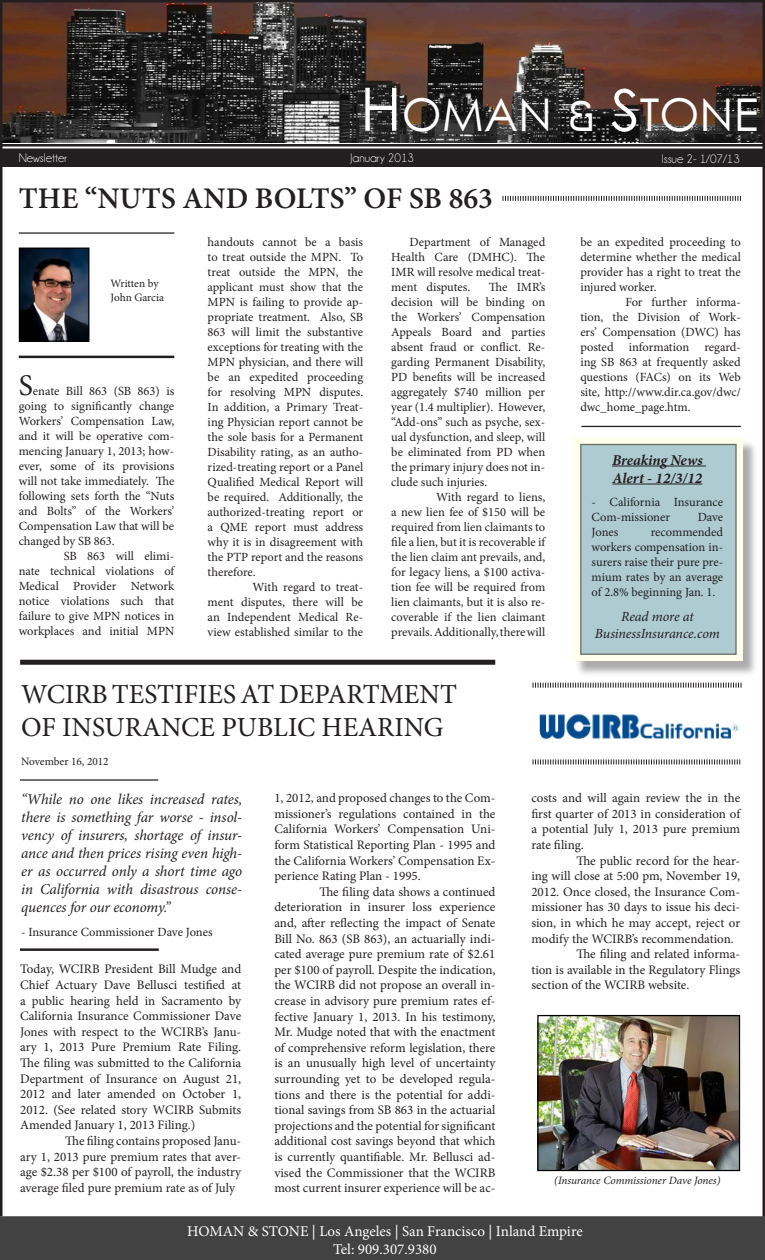
<style>
.page{position:relative;width:765px;height:1260px;background:#fff}
.page>*{position:absolute;margin:0;border:0;box-sizing:border-box;transform-origin:0 0}
.t1{font:45.25px "Levenim";color:#fff}
.t2{font:600 30px "Minion Pro";color:#231f20}
.t3{font:30px "Minion Pro";color:#231f20}
.t4{font:27.5px/33px "Minion Pro";color:#231f20}
.t5{font:italic 15px/18px "Minion Pro";letter-spacing:-.01em;color:#231f20;text-align:justify}
.t6{font:15px "Minion Pro";color:#fff}
.t7{font:italic 700 15px "Minion Pro";letter-spacing:-.005em;color:#231f20}
.t8{font:italic 14px "Minion Pro";letter-spacing:-.01em;color:#231f20}
.t9{font:13px/15.6px "Minion Pro";color:#231f20;text-align:justify}
.t10{font:12.5px/15px "Minion Pro";letter-spacing:-.005em;color:#231f20;text-align:justify}
.t11{font:12.5px "Champagne&Limousines";color:#fff}
.t12{font:11.25px "Minion Pro";letter-spacing:-.005em;color:#231f20}
.t13{font:italic 11.25px "Minion Pro";letter-spacing:-.01em;color:#231f20}
.s1{font-size:59.88px}
.s2{font-size:57.38px}
</style>
<div class="page">
<div style="left:0;top:144px;width:765px;height:3px;border:1px solid #231f20"></div>
<div style="left:1px;top:149px;width:762px;height:17px;background:#231f20"></div>
<div style="left:0;top:148px;width:764px;height:19px;border:1px solid #231f20"></div>
<div style="left:0;top:1215px;width:765px;height:45px;background:#434242"></div>
<img style="left:2px;top:2px;width:760px;height:140px">
<hr style="left:762px;top:0;width:3px;height:1217px;background:#231f20">
<hr style="left:0;top:0;width:765px;height:2px;background:#231f20">
<div style="left:575px;top:439px;width:183px;height:238px;background:#231f20;opacity:.75"></div>
<div style="left:573px;top:438px;width:170px;height:223px;background:#ffffeb"></div>
<svg style="left:533px;top:683px;width:209px;height:5px"></svg>
<hr style="left:0;top:0;width:2px;height:1216px;background:#231f20">
<img style="left:539px;top:714px;width:200px;height:25px">
<hr style="left:20px;top:779px;width:138px;height:2px;background:#231f20">
<hr style="left:20px;top:948px;width:139px;height:3px;background:#231f20">
<div style="left:20px;top:660px;width:475px;height:5px;background:#231f20"></div>
<img style="left:539px;top:1017px;width:199px;height:152px">
<div style="left:537px;top:1015px;width:203px;height:156px;border:1px solid #000"></div>
<svg style="left:533px;top:759px;width:207px;height:5px"></svg>
<hr style="left:19px;top:232px;width:155px;height:2px;background:#231f20">
<img style="left:21px;top:250px;width:66px;height:90px">
<div style="left:19px;top:248px;width:70px;height:94px;border:1px solid #000"></div>
<hr style="left:19px;top:356px;width:155px;height:2px;background:#231f20">
<hr style="left:581px;top:426px;width:160px;height:1px;background:#231f20">
<div style="left:580px;top:444px;width:157px;height:211px;background:#adcbd1"></div>
<svg style="left:502px;top:196px;width:239px;height:5px"></svg>
<hr style="left:612px;top:466px;width:94px;height:1px;background:#231f20">
<hr style="left:613px;top:484px;width:89px;height:1px;background:#231f20">
<p class="t1" style="left:360px;top:88px;width:400px"><span class="s1">H</span>OMAN &amp; <span class="s2">S</span>TONE</p>
<p class="t11" style="left:19px;top:150px;width:50px">Newsletter</p>
<p class="t11" style="left:351px;top:150px;width:65px">January 2013</p>
<p class="t11" style="left:662px;top:151px;width:80px">Issue 2- 1/07/13</p>
<p class="t2" style="left:19px;top:177px;width:476px">THE “NUTS AND BOLTS” OF SB 863</p>
<p class="t12" style="left:111px;top:276px;width:49px">Written by</p>
<p class="t12" style="left:111px;top:290px;width:55px">John Garcia</p>
<p class="t3" style="left:19px;top:366px;width:16px">S</p>
<p class="t10" style="left:19px;top:384px;width:157px;text-indent:14px">enate Bill 863 (SB 863) is going to significantly change Workers’ Compensation Law, and it will be operative com&shy;mencing January 1, 2013; how&shy;ever, some of its provisions will not take immediately. The following sets forth the “Nuts and Bolts” of the Workers’ Compensation Law that will be changed by SB 863.</p>
<p class="t10" style="left:19px;top:549px;width:157px;text-indent:45px">SB 863 will elimi&shy;nate technical violations of Medical Provider Network notice violations such that failure to give MPN notices in workplaces and initial MPN</p>
<p class="t10" style="left:208px;top:235px;width:157px">handouts cannot be a basis to treat outside the MPN. To treat outside the MPN, the applicant must show that the MPN is failing to provide ap&shy;propriate treatment. Also, SB 863 will limit the substantive exceptions for treating with the MPN physician, and there will be an expedited proceeding for resolving MPN disputes.<br>In addition, a Primary Treat&shy;ing Physician report cannot be the sole basis for a Permanent Disability rating, as an autho&shy;rized-treating report or a Panel Qualified Medical Report will be required. Additionally, the authorized-treating report or a QME report must address why it is in disagreement with the PTP report and the reasons therefore.</p>
<p class="t10" style="left:208px;top:580px;width:157px;text-indent:45px">With regard to treat&shy;ment disputes, there will be an Independent Medical Re&shy;view established similar to the</p>
<p class="t10" style="left:391px;top:235px;width:156px;text-indent:18px">Department of Managed Health Care (DMHC). The IMR will resolve medical treat&shy;ment disputes.</p>
<p class="t10" style="left:391px;top:280px;width:156px;text-indent:97px">The IMR’s decision will be binding on the Workers’ Compensation Appeals Board and parties absent fraud or conflict. Re&shy;garding Permanent Disability, PD benefits will be increased aggregately $740 million per year (1.4 multiplier). However, “Add-ons” such as psyche, sex&shy;ual dysfunction, and sleep, will be eliminated from PD when the primary injury does not in&shy;clude such injuries.</p>
<p class="t10" style="left:391px;top:490px;width:156px;text-indent:45px">With regard to liens, a new lien fee of $150 will be required from lien claimants to file a lien, but it is recoverable if the lien claim ant prevails, and, for legacy liens, a $100 activa&shy;tion fee will be required from lien claimants, but it is also re&shy;coverable if the lien claimant prevails. Additionally, there will</p>
<p class="t4" style="left:21px;top:678px;width:437px">WCIRB TESTIFIES AT DEPARTMENT<br>OF INSURANCE PUBLIC HEARING</p>
<p class="t12" style="left:21px;top:754px;width:89px">November 16, 2012</p>
<p class="t10" style="left:580px;top:235px;width:162px">be an expedited proceeding to determine whether the medical provider has a right to treat the injured worker.</p>
<p class="t10" style="left:580px;top:295px;width:162px;text-indent:45px">For further informa&shy;tion, the Division of Work&shy;ers’ Compensation (DWC) has posted information regard&shy;ing SB 863 at frequently asked questions (FACs) on its Web site, http://www.dir.ca.gov/dwc/ dwc_home_page.htm.</p>
<p class="t7" style="left:612px;top:449px;width:92px">Breaking News</p>
<p class="t7" style="left:613px;top:467px;width:91px">Alert - 12/3/12</p>
<p class="t10" style="left:592px;top:494px;width:133px">- California Insurance<br>Com-missioner</p>
<p class="t10" style="left:698px;top:509px;width:27px">Dave</p>
<p class="t10" style="left:592px;top:524px;width:133px;text-indent:59px">recommended workers compensation in&shy;surers raise their pure pre&shy;mium rates by an average of 2.8% beginning Jan. 1.</p>
<p class="t8" style="left:621px;top:607px;width:74px">Read more at</p>
<p class="t8" style="left:595px;top:624px;width:126px">BusinessInsurance.com</p>
<p class="t10" style="left:592px;top:524px;width:28px">Jones</p>
<p class="t5" style="left:21px;top:790px;width:223px">“While no one likes increased rates, there is something far worse - insol&shy;vency of insurers, shortage of insur&shy;ance and then prices rising even high&shy;er as occurred only a short time ago in California with disastrous conse&shy;quences for our economy.”</p>
<p class="t10" style="left:21px;top:924px;width:193px">- Insurance Commissioner Dave Jones</p>
<p class="t9" style="left:20px;top:962px;width:223px">Today, WCIRB President Bill Mudge and Chief Actuary Dave Bellusci testified at a public hearing held in Sacramento by California Insurance Commissioner Dave Jones with respect to the WCIRB’s Janu&shy;ary 1, 2013 Pure Premium Rate Filing.<br>The filing was submitted to the California Department of Insurance on August 21, 2012 and later amended on October 1, 2012. (See related story WCIRB Submits Amended January 1, 2013 Filing.)</p>
<p class="t9" style="left:20px;top:1133px;width:223px;text-indent:45px">The filing contains proposed Janu&shy;ary 1, 2013 pure premium rates that aver&shy;age $2.38 per $100 of payroll, the industry average filed pure premium rate as of July</p>
<p class="t9" style="left:274px;top:790px;width:223px">1, 2012, and proposed changes to the Com-</p>
<p class="t9" style="left:274px;top:806px;width:223px">missioner’s regulations contained in the California Workers’ Compensation Uni&shy;form Statistical Reporting Plan - 1995 and the California Workers’ Compensation Ex&shy;perience Rating Plan - 1995.</p>
<p class="t9" style="left:274px;top:884px;width:223px;text-indent:45px">The filing data shows a continued deterioration in insurer loss experience and, after reflecting the impact of Senate Bill No. 863 (SB 863), an actuarially indi&shy;cated average pure premium rate of $2.61 per $100 of payroll. Despite the indication, the WCIRB did not propose an overall in&shy;crease in advisory pure premium rates ef&shy;fective January 1, 2013. In his testimony, Mr. Mudge noted that with the enactment of comprehensive reform legislation, there is an unusually high level of uncertainty surrounding yet to be developed regula&shy;tions and there is the potential for addi&shy;tional savings from SB 863 in the actuarial projections and the potential for significant additional cost savings beyond that which is currently quantifiable. Mr. Bellusci ad&shy;vised the Commissioner that the WCIRB most current insurer experience will be ac-</p>
<p class="t9" style="left:531px;top:790px;width:210px">costs and will again review the in the first quarter of 2013 in consideration of a potential July 1, 2013 pure premium rate filing.</p>
<p class="t9" style="left:531px;top:853px;width:210px;text-indent:45px">The public record for the hear&shy;ing will close at 5:00 pm, November 19, 2012. Once closed, the Insurance Com&shy;missioner has 30 days to issue his deci&shy;sion, in which he may accept, reject or modify the WCIRB’s recommendation.</p>
<p class="t9" style="left:531px;top:946px;width:210px;text-indent:45px">The filing and related informa&shy;tion is available in the Regulatory Flings section of the WCIRB website.</p>
<p class="t13" style="left:554px;top:1173px;width:168px">(Insurance Commissioner Dave Jones)</p>
<p class="t6" style="left:187px;top:1221px;width:397px">HOMAN &amp; STONE | Los Angeles | San Francisco | Inland Empire</p>
<p class="t6" style="left:333px;top:1239px;width:105px">Tel: 909.307.9380</p>
</div>
